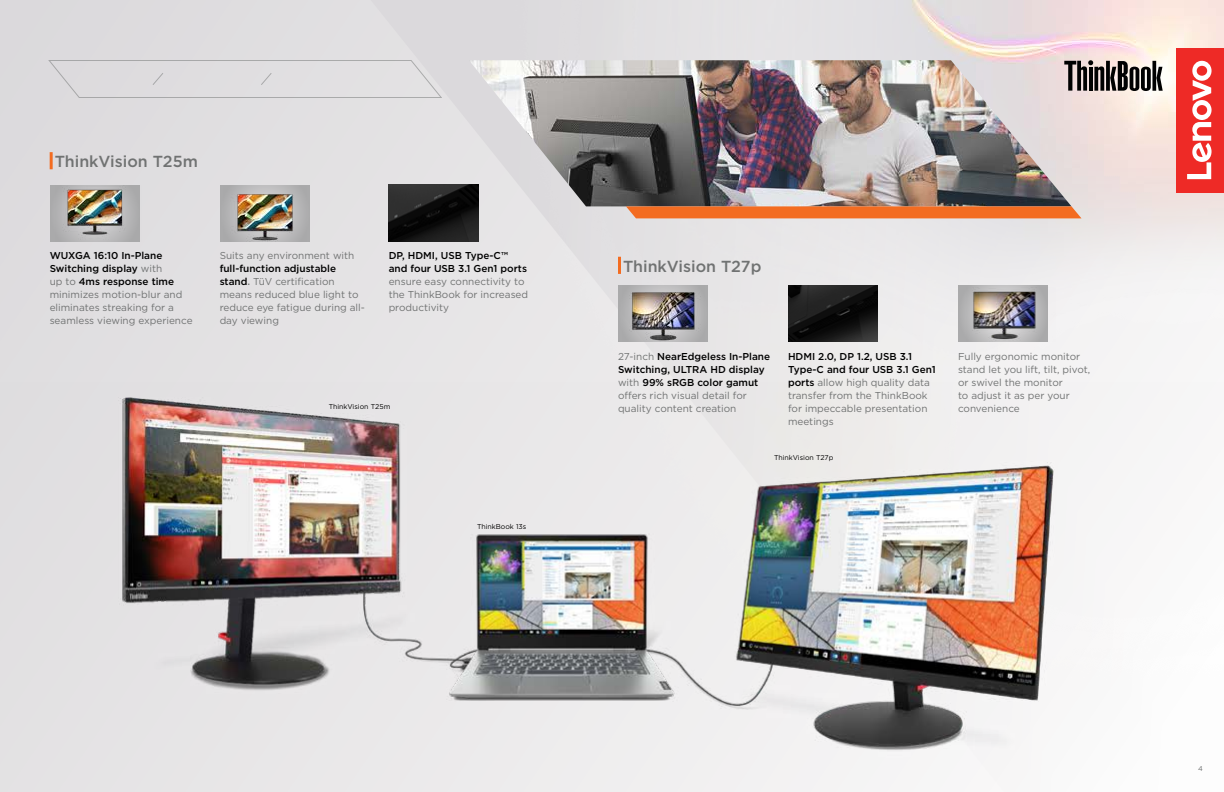
<style>
.page{position:relative;width:1224px;height:792px;background:#fff}
.page>*{position:absolute;margin:0;border:0;box-sizing:border-box;transform-origin:0 0}
.t1{font:500 16px "Gotham";color:#707272}
.t2{font:10px/13px "Gotham";color:#707272}
.t3{font:500 10px/13px "Gotham";color:#000}
.t4{font:7px "Gotham";color:#000}
.t5{font:7px "Gotham";color:#707272}
.s1{font-weight:500;color:#000}
.s2{font-weight:500}
.s3{font-weight:400;color:#707272}
</style>
<div class="page">
<img style="left:0;top:0;width:1224px;height:383px">
<div style="left:1176px;top:48px;width:48px;height:145px;background:#ee2a26"></div>
<svg style="left:1187px;top:61px;width:25px;height:118px"></svg>
<svg style="left:1072px;top:60px;width:91px;height:31px;background:#6e6966"></svg>
<img style="left:0;top:383px;width:1165px;height:409px">
<div style="left:618px;top:285px;width:90px;height:57px;background:#aaaaab"></div>
<img style="left:627px;top:285px;width:74px;height:57px">
<img style="left:469px;top:60px;width:603px;height:146px">
<svg style="left:626px;top:206px;width:456px;height:12px;background:#f0702a"></svg>
<img style="left:788px;top:285px;width:90px;height:57px">
<hr style="left:618px;top:257px;width:3px;height:17px;background:#f36c21">
<div style="left:958px;top:285px;width:90px;height:57px;background:#aaaaab"></div>
<img style="left:966px;top:287px;width:90px;height:55px">
<hr style="left:50px;top:152px;width:3px;height:17px;background:#f36c21">
<div style="left:50px;top:185px;width:90px;height:56px;background:#aaaaab"></div>
<img style="left:60px;top:185px;width:81px;height:56px">
<img style="left:389px;top:185px;width:90px;height:56px">
<div style="left:220px;top:185px;width:90px;height:56px;background:#aaaaab"></div>
<img style="left:229px;top:186px;width:72px;height:55px">
<div style="left:48px;top:60px;width:394px;height:38px;background:#dfdee0"></div>
<h1 class="t1" style="left:55px;top:151px;width:145px">ThinkVision T25m</h1>
<p class="t2" style="left:50px;top:249px;width:144px"><span class="s1">WUXGA 16:10 In-Plane<br>Switching display</span> with<br>up to <span class="s1">4ms response time </span>minimizes motion-blur and eliminates streaking for a seamless viewing experience</p>
<p class="t2" style="left:220px;top:249px;width:136px">Suits any environment with</p>
<p class="t2" style="left:220px;top:262px;width:147px"><span class="s1">full-function adjustable stand</span><span class="s2">.</span> TüV certification means reduced blue light to reduce eye fatigue during all&shy;day viewing</p>
<p class="t3" style="left:389px;top:249px;width:140px">DP, HDMI, USB Type-C™ and four USB 3.1 Gen1 ports</p>
<p class="t2" style="left:389px;top:275px;width:141px">ensure easy connectivity to the ThinkBook for increased productivity</p>
<p class="t4" style="left:329px;top:402px;width:63px">ThinkVision T25m</p>
<p class="t4" style="left:477px;top:522px;width:51px">ThinkBook 13s</p>
<h1 class="t1" style="left:623px;top:256px;width:140px">ThinkVision T27p</h1>
<p class="t3" style="left:618px;top:349px;width:154px"><span class="s3">27-inch</span> NearEdgeless In-Plane<br>Switching, ULTRA HD display <span class="s3">with</span> 99% sRGB color gamut <span class="s3">offers rich visual detail for quality content creation</span></p>
<p class="t2" style="left:958px;top:349px;width:134px">Fully ergonomic monitor stand let you lift, tilt, pivot, or swivel the monitor<br>to adjust it as per your convenience</p>
<p class="t2" style="left:788px;top:349px;width:149px"><span class="s1">HDMI 2.0, DP 1.2, USB 3.1<br>Type-C and four USB 3.1 Gen1 ports</span> allow high quality data transfer from the ThinkBook for impeccable presentation meetings</p>
<p class="t4" style="left:774px;top:453px;width:61px">ThinkVision T27p</p>
<p class="t5" style="left:1198px;top:764px;width:6px">4</p>
</div>
